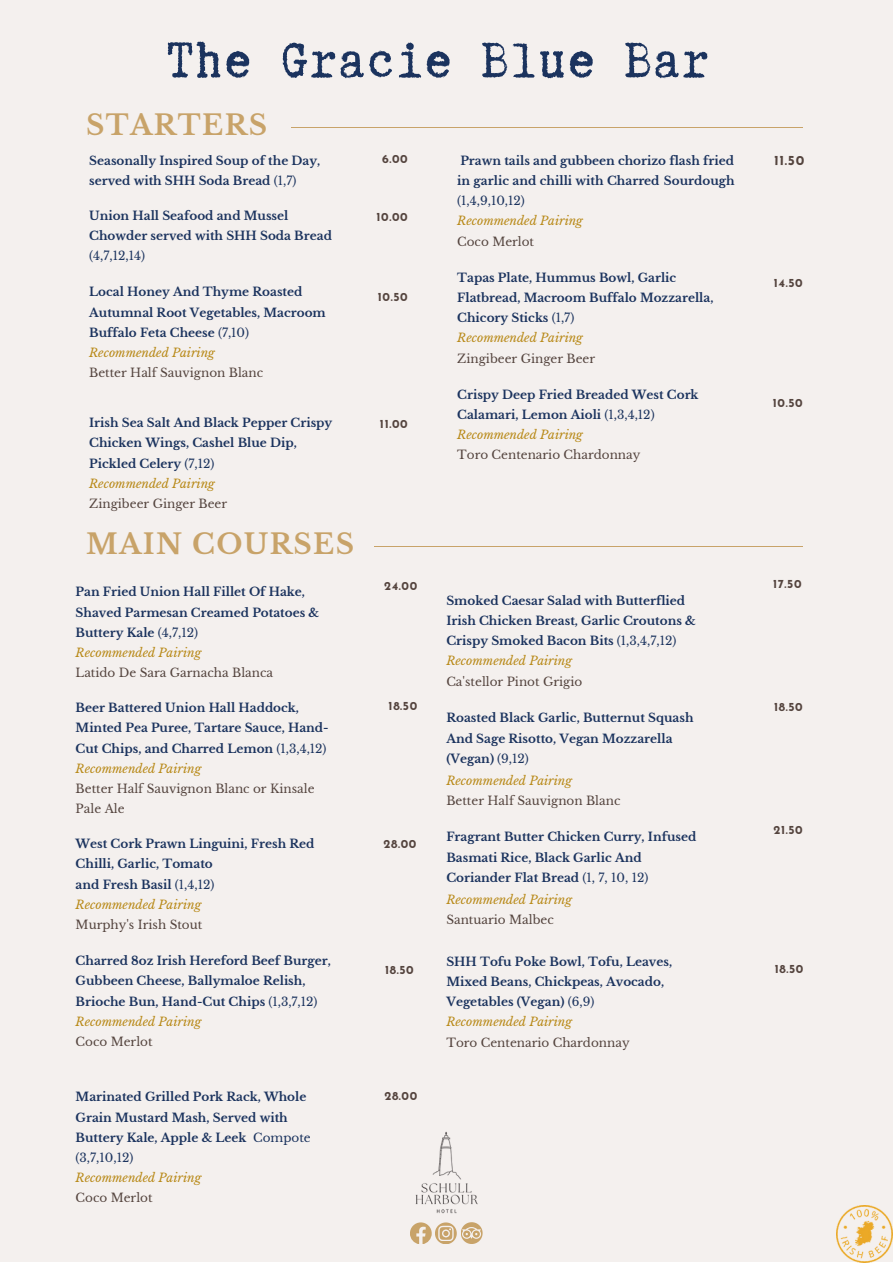
<style>
.page{position:relative;width:893px;height:1264px;background:#fff}
.page>*{position:absolute;margin:0;border:0;box-sizing:border-box;transform-origin:0 0}
.t1{font:59.7px "Truetypewriter Polygl OTT";letter-spacing:.035em;color:#1b335e}
.t2{font:700 27.75px "Libre Baskerville";letter-spacing:.05em;color:#c8a369}
.t3{font:700 13.5px "Josefin Sans";color:#54443e}
.t4{font:700 12px/20.2px "Libre Baskerville";color:#1b335e}
.t5{font:12px/20.2px "Libre Baskerville";color:#54443e}
.t6{font:700 12px "Josefin Sans";letter-spacing:.05em;color:#54443e}
.t7{font:italic 12px/21.3px "Libre Baskerville";color:#b88917}
.t8{font:12px "Libre Baskerville";color:#1b335e}
.s1{font-weight:400}
.s2{font-weight:400;font-style:italic;color:#b88917}
.s3{font-weight:700;font-style:normal;color:#1b335e}
.s4{font-style:normal;color:#1b335e}
</style>
<div class="page">
<div style="left:0;top:0;width:892px;height:1261px;background:#f4f0ee"></div>
<img style="left:415px;top:1131px;width:63px;height:83px">
<hr style="left:291px;top:127px;width:511px;height:1px;background:#c8a369">
<hr style="left:374px;top:546px;width:428px;height:1px;background:#c8a369">
<svg style="left:410px;top:1222px;width:72px;height:22px"></svg>
<img style="left:836px;top:1205px;width:56px;height:57px">
<h1 class="t1" style="left:167px;top:29px;width:543px">The Gracie Blue Bar</h1>
<h2 class="t2" style="left:86px;top:108px;width:182px">STARTERS</h2>
<p class="t4" style="left:89px;top:150px;width:232px">Seasonally Inspired Soup of the Day, served with SHH Soda Bread <span class="s1">(1,7)</span></p>
<p class="t4" style="left:89px;top:206px;width:244px">Union Hall Seafood and Mussel<br>Chowder served with SHH Soda Bread</p>
<p class="t8" style="left:89px;top:249px;width:57px">(4,7,12,14)</p>
<p class="t4" style="left:89px;top:282px;width:238px">Local Honey And Thyme Roasted<br>Autumnal Root Vegetables, Macroom<br>Buffalo Feta Cheese <span class="s1">(7,10)<br></span><span class="s2">Recommended Pairing</span></p>
<p class="t5" style="left:89px;top:363px;width:175px">Better Half Sauvignon Blanc</p>
<p class="t4" style="left:89px;top:413px;width:244px">Irish Sea Salt And Black Pepper Crispy<br>Chicken Wings, Cashel Blue Dip,<br>Pickled Celery <span class="s1">(7,12)<br></span><span class="s2">Recommended Pairing</span></p>
<p class="t5" style="left:89px;top:493px;width:139px">Zingibeer Ginger Beer</p>
<h2 class="t2" style="left:86px;top:527px;width:269px">MAIN COURSES</h2>
<p class="t4" style="left:76px;top:582px;width:245px">Pan Fried Union Hall Fillet Of Hake,<br>Shaved Parmesan Creamed Potatoes &amp;<br>Buttery Kale <span class="s1">(4,7,12)<br></span><span class="s2">Recommended Pairing</span></p>
<p class="t5" style="left:76px;top:663px;width:199px">Latido De Sara Garnacha Blanca</p>
<p class="t4" style="left:76px;top:697px;width:254px">Beer Battered Union Hall Haddock, Minted Pea Puree, Tartare Sauce, Hand-Cut Chips, and Charred Lemon <span class="s1">(1,3,4,12)<br></span><span class="s2">Recommended Pairing</span></p>
<p class="t5" style="left:76px;top:778px;width:240px">Better Half Sauvignon Blanc or Kinsale<br>Pale Ale</p>
<p class="t4" style="left:76px;top:833px;width:240px">West Cork Prawn Linguini, Fresh Red<br>Chilli, Garlic, Tomato<br>and Fresh Basil <span class="s1">(1,4,12)<br></span><span class="s2">Recommended Pairing</span></p>
<p class="t5" style="left:76px;top:914px;width:128px">Murphy's Irish Stout</p>
<p class="t4" style="left:76px;top:950px;width:257px">Charred 8oz Irish Hereford Beef Burger, Gubbeen Cheese, Ballymaloe Relish, Brioche Bun, Hand-Cut Chips <span class="s1">(1,3,7,12)<br></span><span class="s2">Recommended Pairing</span></p>
<p class="t5" style="left:76px;top:1031px;width:78px">Coco Merlot</p>
<p class="t4" style="left:76px;top:1086px;width:237px">Marinated Grilled Pork Rack, Whole<br>Grain Mustard Mash, Served with<br>Buttery Kale, Apple &amp; Leek <span class="s1">Compote (3,7,10,12)</span></p>
<p class="t7" style="left:76px;top:1167px;width:127px">Recommended Pairing</p>
<p class="t5" style="left:76px;top:1188px;width:78px">Coco Merlot</p>
<p class="t6" style="left:382px;top:154px;width:27px">6.00</p>
<p class="t6" style="left:376px;top:212px;width:33px">10.00</p>
<p class="t6" style="left:378px;top:292px;width:31px">10.50</p>
<p class="t6" style="left:380px;top:419px;width:29px">11.00</p>
<p class="t6" style="left:384px;top:580px;width:35px">24.00</p>
<p class="t6" style="left:388px;top:700px;width:30px">18.50</p>
<p class="t6" style="left:383px;top:839px;width:34px">28.00</p>
<p class="t6" style="left:385px;top:964px;width:30px">18.50</p>
<p class="t6" style="left:384px;top:1090px;width:34px">28.00</p>
<p class="t4" style="left:457px;top:150px;width:279px">Prawn tails and gubbeen chorizo flash fried in garlic and chilli with Charred Sourdough</p>
<p class="t8" style="left:457px;top:193px;width:69px">(1,4,9,10,12)</p>
<p class="t7" style="left:457px;top:210px;width:127px">Recommended Pairing</p>
<p class="t5" style="left:457px;top:231px;width:78px">Coco Merlot</p>
<p class="t4" style="left:457px;top:267px;width:258px">Tapas Plate, Hummus Bowl, Garlic<br>Flatbread, Macroom Buffalo Mozzarella,<br>Chicory Sticks <span class="s1">(1,7)<br></span><span class="s2">Recommended Pairing</span></p>
<p class="t5" style="left:457px;top:348px;width:139px">Zingibeer Ginger Beer</p>
<p class="t4" style="left:457px;top:384px;width:243px">Crispy Deep Fried Breaded West Cork<br>Calamari, Lemon Aioli <span class="s1">(1,3,4,12)<br></span><span class="s2">Recommended Pairing</span></p>
<p class="t5" style="left:457px;top:445px;width:185px">Toro Centenario Chardonnay</p>
<p class="t4" style="left:446px;top:590px;width:251px">Smoked Caesar Salad with Butterflied Irish Chicken Breast, Garlic Croutons &amp; Crispy Smoked Bacon Bits <span class="s1">(1,3,4,7,12)<br></span><span class="s2">Recommended Pairing</span></p>
<p class="t5" style="left:446px;top:671px;width:137px">Ca'stellor Pinot Grigio</p>
<p class="t4" style="left:446px;top:706px;width:249px;line-height:21.3px">Roasted Black Garlic, Butternut Squash<br>And Sage Risotto, Vegan Mozzarella</p>
<p class="t7" style="left:446px;top:748px;width:127px"><span class="s3">(Vegan)</span> <span class="s4">(9,12)<br></span>Recommended Pairing</p>
<p class="t5" style="left:446px;top:790px;width:175px">Better Half Sauvignon Blanc</p>
<p class="t4" style="left:446px;top:825px;width:251px;line-height:21.3px">Fragrant Butter Chicken Curry, Infused<br>Basmati Rice, Black Garlic And</p>
<p class="t4" style="left:446px;top:867px;width:203px;line-height:21.3px">Coriander Flat Bread <span class="s1">(1, 7, 10, 12)<br></span><span class="s2">Recommended Pairing</span></p>
<p class="t5" style="left:446px;top:909px;width:109px">Santuario Malbec</p>
<p class="t4" style="left:446px;top:951px;width:227px">SHH Tofu Poke Bowl, Tofu, Leaves,<br>Mixed Beans, Chickpeas, Avocado,<br>Vegetables (Vegan) <span class="s1">(6,9)<br></span><span class="s2">Recommended Pairing</span></p>
<p class="t5" style="left:446px;top:1032px;width:185px">Toro Centenario Chardonnay</p>
<p class="t3" style="left:774px;top:155px;width:31px;rotate:1deg">11.50</p>
<p class="t6" style="left:773px;top:278px;width:30px">14.50</p>
<p class="t6" style="left:772px;top:397px;width:31px">10.50</p>
<p class="t6" style="left:773px;top:579px;width:30px">17.50</p>
<p class="t6" style="left:774px;top:702px;width:30px">18.50</p>
<p class="t6" style="left:773px;top:825px;width:31px">21.50</p>
<p class="t6" style="left:774px;top:964px;width:30px">18.50</p>
</div>
